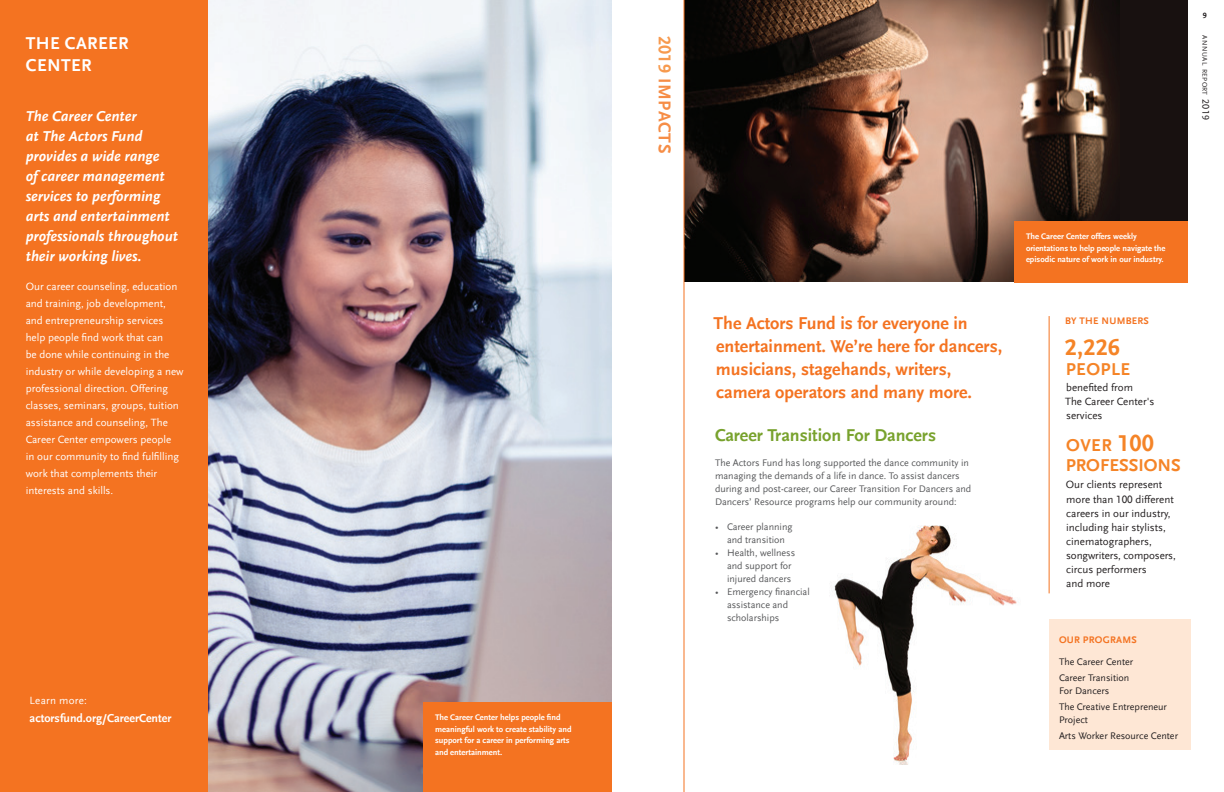
<style>
.page{position:relative;width:1224px;height:792px;background:#fff}
.page>*{position:absolute;margin:0;border:0;box-sizing:border-box;transform-origin:0 0}
.t1{font:700 24px "Scala Sans LF";color:#f58427}
.t2{font:700 18px/23px "Scala Sans LF";color:#f47321}
.t3{font:700 18px "Scala Sans LF";color:#78a22d}
.t4{font:700 18px/20px "Scala Sans LF";color:#f58427}
.t5{font:700 18px/22px "Scala Sans LF";letter-spacing:.02em;color:#fff}
.t6{font:700 18px "Scala Sans LF";letter-spacing:.025em;color:#f68d46}
.t7{font:italic 700 15px/20px "Scala Sans LF";color:#fff}
.t8{font:700 12px "Scala Sans LF";color:#fff}
.t9{font:11px/17px "Scala Sans LF";color:#fff}
.t10{font:11px/14px "Scala Sans LF";color:#231f20}
.t11{font:11px "Scala Sans LF";letter-spacing:.02em;color:#fff}
.t12{font:10px/13px "Scala Sans LF";color:#57585a}
.t13{font:10px/16px "Scala Sans LF";color:#231f20}
.t14{font:700 10px "Scala Sans LF";letter-spacing:.025em;color:#f47321}
.t15{font:700 8.5px/11.5px "Scala Sans LF";color:#fff}
.t16{font:700 8px "Scala Sans LF";color:#231f20}
.t17{font:7px "Scala Sans LF";letter-spacing:.07em;color:#231f20}
.s1{color:#f79a4e}
.s2{font-size:10px}
.s3{font-size:24px}
</style>
<div class="page">
<div style="left:684px;top:0;width:504px;height:282px;background:#181110"></div>
<img style="left:685px;top:0;width:430px;height:282px">
<hr style="left:1049px;top:316px;width:1px;height:277px;background:#f47321">
<hr style="left:684px;top:0;width:1px;height:792px;background:#f47321">
<img style="left:208px;top:0;width:404px;height:792px">
<div style="left:0;top:0;width:208px;height:792px;background:#f47321"></div>
<div style="left:423px;top:702px;width:189px;height:90px;background:#f47321"></div>
<div style="left:1014px;top:221px;width:174px;height:61px;background:#f47321"></div>
<div style="left:1050px;top:620px;width:141px;height:130px;background:#fee7d5"></div>
<img style="left:834px;top:525px;width:183px;height:239px">
<h2 class="t5" style="left:26px;top:33px;width:105px">THE CAREER<br>CENTER</h2>
<h3 class="t7" style="left:26px;top:107px;width:154px">The Career Center<br>at The Actors Fund provides a wide range<br>of career management services to performing arts and entertainment professionals throughout their working lives.</h3>
<p class="t9" style="left:26px;top:279px;width:159px">Our career counseling, education and training, job development, and entrepreneurship services help people find work that can<br>be done while continuing in the industry or while developing a new professional direction. Offering classes, seminars, groups, tuition assistance and counseling, The<br>Career Center empowers people<br>in our community to find fulfilling work that complements their interests and skills.</p>
<p class="t11" style="left:30px;top:695px;width:59px">Learn more:</p>
<p class="t8" style="left:30px;top:711px;width:143px">actorsfund.org/CareerCenter</p>
<p class="t15" style="left:435px;top:712px;width:138px">The Career Center helps people find meaningful work to create stability and support for a career in performing arts and entertainment.</p>
<h2 class="t6" style="left:675px;top:36px;width:119px;rotate:90deg"><span class="s1">2019</span> IMPACTS</h2>
<p class="t16" style="left:1203px;top:11px;width:5px">9</p>
<p class="t17" style="left:1209px;top:35px;width:86px;rotate:90deg">annual report <span class="s2">2019</span></p>
<h2 class="t2" style="left:714px;top:312px;width:290px">The Actors Fund is for everyone in entertainment. We’re here for dancers, musicians, stagehands, writers, camera operators and many more.</h2>
<h2 class="t3" style="left:715px;top:425px;width:223px">Career Transition For Dancers</h2>
<p class="t12" style="left:715px;top:456px;width:258px">The Actors Fund has long supported the dance community in managing the demands of a life in dance. To assist dancers during and post-career, our Career Transition For Dancers and Dancers’ Resource programs help our community around:</p>
<p class="t12" style="left:715px;top:520px;width:79px;text-align:center">• Career planning and transition</p>
<p class="t12" style="left:727px;top:546px;width:70px;text-indent:-12px">• Health, wellness and support for injured dancers</p>
<p class="t12" style="left:727px;top:585px;width:84px;text-indent:-12px">• Emergency financial assistance and scholarships</p>
<p class="t15" style="left:1026px;top:231px;width:141px">The Career Center offers weekly orientations to help people navigate the episodic nature of work in our industry.</p>
<p class="t14" style="left:1065px;top:315px;width:85px">BY THE NUMBERS</p>
<h1 class="t1" style="left:1065px;top:334px;width:56px">2,226</h1>
<h2 class="t4" style="left:1066px;top:360px;width:66px">PEOPLE</h2>
<p class="t10" style="left:1065px;top:381px;width:91px">benefited from<br>The Career Center's services</p>
<h2 class="t4" style="left:1066px;top:436px;width:116px">OVER <span class="s3">100<br></span>PROFESSIONS</h2>
<p class="t10" style="left:1066px;top:478px;width:109px;line-height:15px">Our clients represent more than 100 different</p>
<p class="t10" style="left:1066px;top:507px;width:111px">careers in our industry, including hair stylists, cinematographers, songwriters, composers, circus performers<br>and more</p>
<p class="t14" style="left:1059px;top:634px;width:79px">OUR PROGRAMS</p>
<p class="t13" style="left:1059px;top:654px;width:76px">The Career Center<br>Career Transition</p>
<p class="t13" style="left:1059px;top:683px;width:110px">For Dancers<br>The Creative Entrepreneur</p>
<p class="t13" style="left:1059px;top:712px;width:121px">Project<br>Arts Worker Resource Center</p>
</div>
